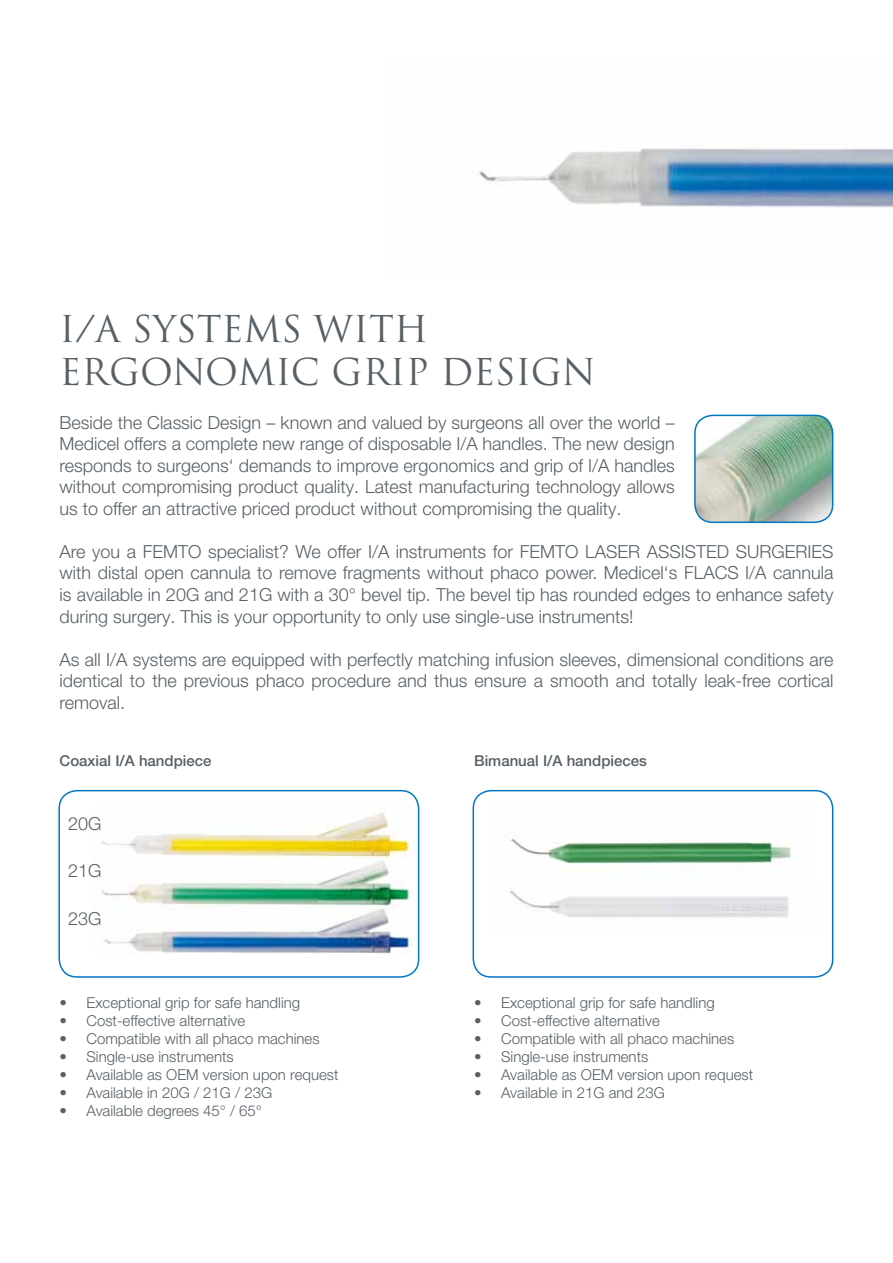
<style>
.page{position:relative;width:893px;height:1263px;background:#fff}
.page>*{position:absolute;margin:0;border:0;box-sizing:border-box;transform-origin:0 0}
.t1{font:36px/43.2px "Trajan Pro";color:#576066}
.t2{font:300 18px/21.6px "Helvetica Neue LT Pro";color:#576066;text-align:justify}
.t3{font:300 15px "Helvetica Neue LT Pro";color:#576066}
.t4{font:500 15px "Helvetica Neue LT Pro";color:#576066}
</style>
<div class="page">
<img style="left:473px;top:148px;width:420px;height:60px">
<img style="left:695px;top:415px;width:138px;height:107px">
<div style="left:694px;top:415px;width:139px;height:108px;border:2px solid #0077c1;border-radius:18px"></div>
<img style="left:101px;top:812px;width:315px;height:142px">
<div style="left:58px;top:790px;width:361px;height:188px;border:2px solid #0077c1;border-radius:18px"></div>
<img style="left:511px;top:838px;width:280px;height:27px">
<div style="left:473px;top:790px;width:360px;height:188px;border:2px solid #0077c1;border-radius:18px"></div>
<img style="left:510px;top:891px;width:279px;height:27px">
<h1 class="t1" style="left:60px;top:307px;width:538px">I/A SYSTEMS WITH<br>ERGONOMIC GRIP DESIGN</h1>
<p class="t2" style="left:60px;top:411px;width:617px">Beside the Classic Design – known and valued by surgeons all over the world – Medicel offers a complete new range of disposable I/A handles. The new design responds to surgeons‘ demands to improve ergonomics and grip of I/A handles without compromising product quality. Latest manufacturing technology allows us to offer an attractive priced product without compromising the quality.</p>
<p class="t2" style="left:60px;top:540px;width:775px">Are you a FEMTO specialist? We offer I/A instruments for FEMTO LASER ASSISTED SURGERIES with distal open cannula to remove fragments without phaco power. Medicel‘s FLACS I/A cannula is available in 20G and 21G with a 30° bevel tip. The bevel tip has rounded edges to enhance safety during surgery. This is your opportunity to only use single-use instruments!</p>
<p class="t2" style="left:60px;top:648px;width:775px">As all I/A systems are equipped with perfectly matching infusion sleeves, dimensional conditions are identical to the previous phaco procedure and thus ensure a smooth and totally leak-free cortical removal.</p>
<p class="t4" style="left:60px;top:751px;width:154px">Coaxial I/A handpiece</p>
<p class="t2" style="left:68px;top:812px;width:35px">20G</p>
<p class="t2" style="left:68px;top:859px;width:35px">21G</p>
<p class="t2" style="left:68px;top:907px;width:35px">23G</p>
<p class="t3" style="left:60px;top:993px;width:242px">• Exceptional grip for safe handling</p>
<p class="t3" style="left:60px;top:1011px;width:187px">• Cost-effective alternative</p>
<p class="t3" style="left:60px;top:1029px;width:262px">• Compatible with all phaco machines</p>
<p class="t3" style="left:60px;top:1047px;width:176px">• Single-use instruments</p>
<p class="t3" style="left:60px;top:1065px;width:281px">• Available as OEM version upon request</p>
<p class="t3" style="left:60px;top:1083px;width:214px">• Available in 20G / 21G / 23G</p>
<p class="t3" style="left:60px;top:1101px;width:204px">• Available degrees 45° / 65°</p>
<p class="t4" style="left:474px;top:751px;width:174px">Bimanual I/A handpieces</p>
<p class="t3" style="left:474px;top:993px;width:242px">• Exceptional grip for safe handling</p>
<p class="t3" style="left:474px;top:1011px;width:187px">• Cost-effective alternative</p>
<p class="t3" style="left:474px;top:1029px;width:262px">• Compatible with all phaco machines</p>
<p class="t3" style="left:474px;top:1047px;width:176px">• Single-use instruments</p>
<p class="t3" style="left:474px;top:1065px;width:281px">• Available as OEM version upon request</p>
<p class="t3" style="left:474px;top:1083px;width:192px">• Available in 21G and 23G</p>
</div>
